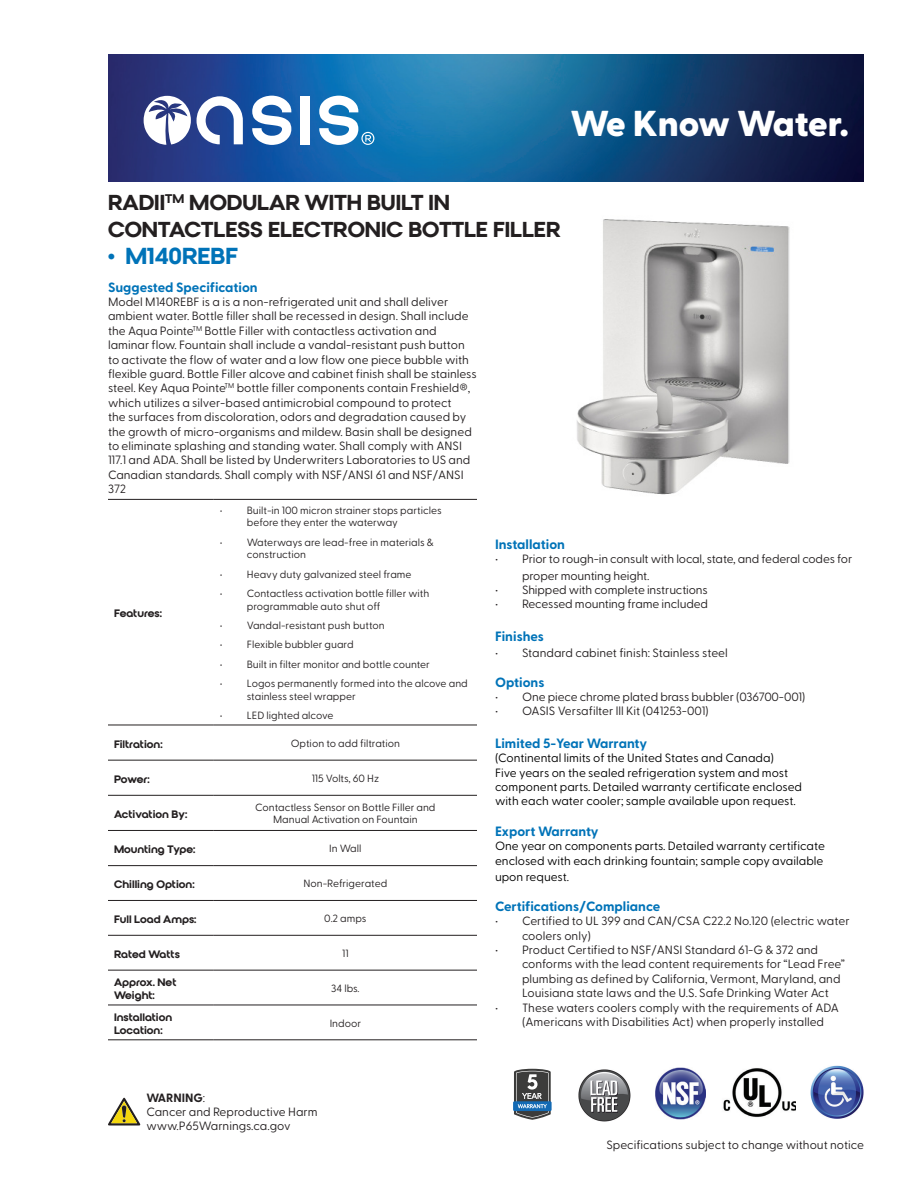
<style>
.page{position:relative;width:918px;height:1188px;background:#fff}
.page>*{position:absolute;margin:0;border:0;box-sizing:border-box;transform-origin:0 0}
.t1{font:800 36px "Greycliff CF";letter-spacing:-.005em;color:#fff}
.t2{font:22.5px "Qualy";color:#0073b8}
.t3{font:21px "Qualy";color:#231f20}
.t4{font:700 13.5px "Greycliff CF";color:#0073b8}
.t5{font:12px/14.4px "Greycliff CF";color:#231f20}
.t6{font:12px/14.4px "Greycliff CF";color:#000}
.t7{font:700 12px "Greycliff CF";color:#231f20}
.t8{font:10.5px/12.6px "Greycliff CF";color:#231f20}
.t9{font:10.5px/12.6px "Qualy";color:#231f20}
.s1{font-weight:400}
</style>
<div class="page">
<img style="left:576px;top:219px;width:214px;height:276px">
<img style="left:108px;top:54px;width:756px;height:128px">
<svg style="left:144px;top:96px;width:47px;height:49px"></svg>
<svg style="left:197px;top:96px;width:46px;height:48px"></svg>
<svg style="left:252px;top:96px;width:39px;height:49px"></svg>
<div style="left:301px;top:96px;width:9px;height:48px;background:#fff"></div>
<svg style="left:319px;top:96px;width:55px;height:49px"></svg>
<svg style="left:108px;top:1097px;width:33px;height:29px"></svg>
<hr style="left:108px;top:499px;width:106px;height:1px;background:#231f20">
<hr style="left:214px;top:499px;width:263px;height:1px;background:#231f20">
<hr style="left:108px;top:725px;width:106px;height:1px;background:#231f20">
<hr style="left:214px;top:725px;width:263px;height:1px;background:#231f20">
<hr style="left:108px;top:760px;width:106px;height:1px;background:#231f20">
<hr style="left:214px;top:760px;width:263px;height:1px;background:#231f20">
<hr style="left:108px;top:795px;width:106px;height:1px;background:#231f20">
<hr style="left:214px;top:795px;width:263px;height:1px;background:#231f20">
<hr style="left:108px;top:830px;width:106px;height:1px;background:#231f20">
<hr style="left:214px;top:830px;width:263px;height:1px;background:#231f20">
<hr style="left:108px;top:865px;width:106px;height:1px;background:#231f20">
<hr style="left:214px;top:865px;width:263px;height:1px;background:#231f20">
<hr style="left:108px;top:900px;width:106px;height:1px;background:#231f20">
<hr style="left:214px;top:900px;width:263px;height:1px;background:#231f20">
<hr style="left:108px;top:935px;width:106px;height:1px;background:#231f20">
<hr style="left:214px;top:935px;width:263px;height:1px;background:#231f20">
<hr style="left:108px;top:970px;width:106px;height:1px;background:#231f20">
<hr style="left:214px;top:970px;width:263px;height:1px;background:#231f20">
<hr style="left:108px;top:1005px;width:106px;height:1px;background:#231f20">
<hr style="left:214px;top:1005px;width:263px;height:1px;background:#231f20">
<hr style="left:108px;top:1040px;width:106px;height:1px;background:#231f20">
<hr style="left:214px;top:1040px;width:263px;height:1px;background:#231f20">
<img style="left:655px;top:1068px;width:51px;height:52px">
<img style="left:723px;top:1068px;width:73px;height:50px">
<img style="left:811px;top:1065px;width:53px;height:54px">
<img style="left:578px;top:1069px;width:52px;height:52px">
<svg style="left:513px;top:1101px;width:39px;height:10px"></svg>
<svg style="left:514px;top:1069px;width:37px;height:51px"></svg>
<p class="t1" style="left:571px;top:101px;width:280px">We Know Water.</p>
<p class="t3" style="left:108px;top:190px;width:344px">RADII<sup>TM</sup> MODULAR WITH BUILT IN</p>
<p class="t3" style="left:108px;top:217px;width:454px">CONTACTLESS ELECTRONIC BOTTLE FILLER</p>
<p class="t2" style="left:108px;top:242px;width:131px">• M140REBF</p>
<p class="t4" style="left:108px;top:279px;width:151px">Suggested Specification</p>
<p class="t5" style="left:108px;top:295px;width:370px">Model M140REBF is a is a non-refrigerated unit and shall deliver ambient water. Bottle filler shall be recessed in design. Shall include the Aqua Pointe<sup>TM</sup> Bottle Filler with contactless activation and laminar flow. Fountain shall include a vandal-resistant push button to activate the flow of water and a low flow one piece bubble with flexible guard. Bottle Filler alcove and cabinet finish shall be stainless steel. Key Aqua Pointe<sup>TM</sup> bottle filler components contain Freshield®, which utilizes a silver-based antimicrobial compound to protect<br>the surfaces from discoloration, odors and degradation caused by the growth of micro-organisms and mildew. Basin shall be designed to eliminate splashing and standing water. Shall comply with ANSI 117.1 and ADA. Shall be listed by Underwriters Laboratories to US and Canadian standards. Shall comply with NSF/ANSI 61 and NSF/ANSI 372</p>
<p class="t9" style="left:114px;top:607px;width:49px">Features:</p>
<p class="t8" style="left:247px;top:504px;width:196px;text-indent:-27px">• Built-in 100 micron strainer stops particles before they enter the waterway</p>
<p class="t8" style="left:247px;top:536px;width:189px;text-indent:-27px">• Waterways are lead-free in materials &amp; construction</p>
<p class="t8" style="left:220px;top:568px;width:193px">• Heavy duty galvanized steel frame</p>
<p class="t8" style="left:247px;top:587px;width:184px;text-indent:-27px">• Contactless activation bottle filler with programmable auto shut off</p>
<p class="t8" style="left:220px;top:619px;width:166px">• Vandal-resistant push button</p>
<p class="t8" style="left:220px;top:638px;width:135px">• Flexible bubbler guard</p>
<p class="t8" style="left:220px;top:658px;width:212px">• Built in filter monitor and bottle counter</p>
<p class="t8" style="left:247px;top:677px;width:223px;text-indent:-27px">• Logos permanently formed into the alcove and stainless steel wrapper</p>
<p class="t8" style="left:220px;top:709px;width:115px">• LED lighted alcove</p>
<p class="t9" style="left:114px;top:738px;width:50px">Filtration:</p>
<p class="t8" style="left:291px;top:737px;width:111px">Option to add filtration</p>
<p class="t9" style="left:114px;top:773px;width:37px">Power:</p>
<p class="t8" style="left:312px;top:772px;width:69px">115 Volts, 60 Hz</p>
<p class="t9" style="left:114px;top:808px;width:75px">Activation By:</p>
<p class="t8" style="left:255px;top:801px;width:182px">Contactless Sensor on Bottle Filler and</p>
<p class="t8" style="left:273px;top:813px;width:146px">Manual Activation on Fountain</p>
<p class="t9" style="left:114px;top:843px;width:83px">Mounting Type:</p>
<p class="t8" style="left:329px;top:842px;width:34px">In Wall</p>
<p class="t9" style="left:114px;top:878px;width:82px">Chilling Option:</p>
<p class="t8" style="left:303px;top:877px;width:85px">Non-Refrigerated</p>
<p class="t9" style="left:114px;top:913px;width:84px">Full Load Amps:</p>
<p class="t8" style="left:324px;top:912px;width:44px">0.2 amps</p>
<p class="t9" style="left:114px;top:948px;width:67px">Rated Watts</p>
<p class="t8" style="left:342px;top:947px;width:8px">11</p>
<p class="t9" style="left:114px;top:977px;width:64px">Approx. Net<br>Weight:</p>
<p class="t8" style="left:331px;top:982px;width:30px">34 lbs.</p>
<p class="t9" style="left:114px;top:1011px;width:60px">Installation<br>Location:</p>
<p class="t8" style="left:330px;top:1017px;width:33px">Indoor</p>
<p class="t7" style="left:146px;top:1090px;width:60px">WARNING<span class="s1">:</span></p>
<p class="t5" style="left:146px;top:1105px;width:173px">Cancer and Reproductive Harm</p>
<p class="t5" style="left:146px;top:1119px;width:146px">www.P65Warnings.ca.gov</p>
<p class="t4" style="left:495px;top:536px;width:72px">Installation</p>
<p class="t5" style="left:522px;top:551px;width:332px;line-height:16.2px;text-indent:-27px">• Prior to rough-in consult with local, state, and federal codes for proper mounting height.</p>
<p class="t5" style="left:495px;top:583px;width:214px">• Shipped with complete instructions</p>
<p class="t5" style="left:495px;top:597px;width:215px">• Recessed mounting frame included</p>
<p class="t4" style="left:495px;top:628px;width:51px">Finishes</p>
<p class="t5" style="left:495px;top:646px;width:234px">• Standard cabinet finish: Stainless steel</p>
<p class="t4" style="left:495px;top:674px;width:51px">Options</p>
<p class="t5" style="left:495px;top:690px;width:312px">• One piece chrome plated brass bubbler (036700-001)</p>
<p class="t5" style="left:495px;top:704px;width:215px">• OASIS Versafilter lll Kit (041253-001)</p>
<p class="t4" style="left:495px;top:735px;width:154px">Limited 5-Year Warranty</p>
<p class="t6" style="left:495px;top:751px;width:309px">(Continental limits of the United States and Canada)<br>Five years on the sealed refrigeration system and most component parts. Detailed warranty certificate enclosed with each water cooler; sample available upon request.</p>
<p class="t4" style="left:495px;top:823px;width:105px">Export Warranty</p>
<p class="t6" style="left:495px;top:839px;width:331px">One year on components parts. Detailed warranty certificate enclosed with each drinking fountain; sample copy available</p>
<p class="t6" style="left:495px;top:870px;width:76px">upon request.</p>
<p class="t4" style="left:495px;top:898px;width:167px">Certifications/Compliance</p>
<p class="t5" style="left:522px;top:914px;width:329px;text-indent:-27px">• Certified to UL 399 and CAN/CSA C22.2 No.120 (electric water coolers only)</p>
<p class="t5" style="left:522px;top:943px;width:325px;text-indent:-27px">• Product Certified to NSF/ANSI Standard 61-G &amp; 372 and conforms with the lead content requirements for “Lead Free” plumbing as defined by California, Vermont, Maryland, and Louisiana state laws and the U.S. Safe Drinking Water Act</p>
<p class="t5" style="left:522px;top:1000px;width:319px;text-indent:-27px">• These waters coolers comply with the requirements of ADA (Americans with Disabilities Act) when properly installed</p>
<p class="t5" style="left:606px;top:1138px;width:259px">Specifications subject to change without notice</p>
</div>
